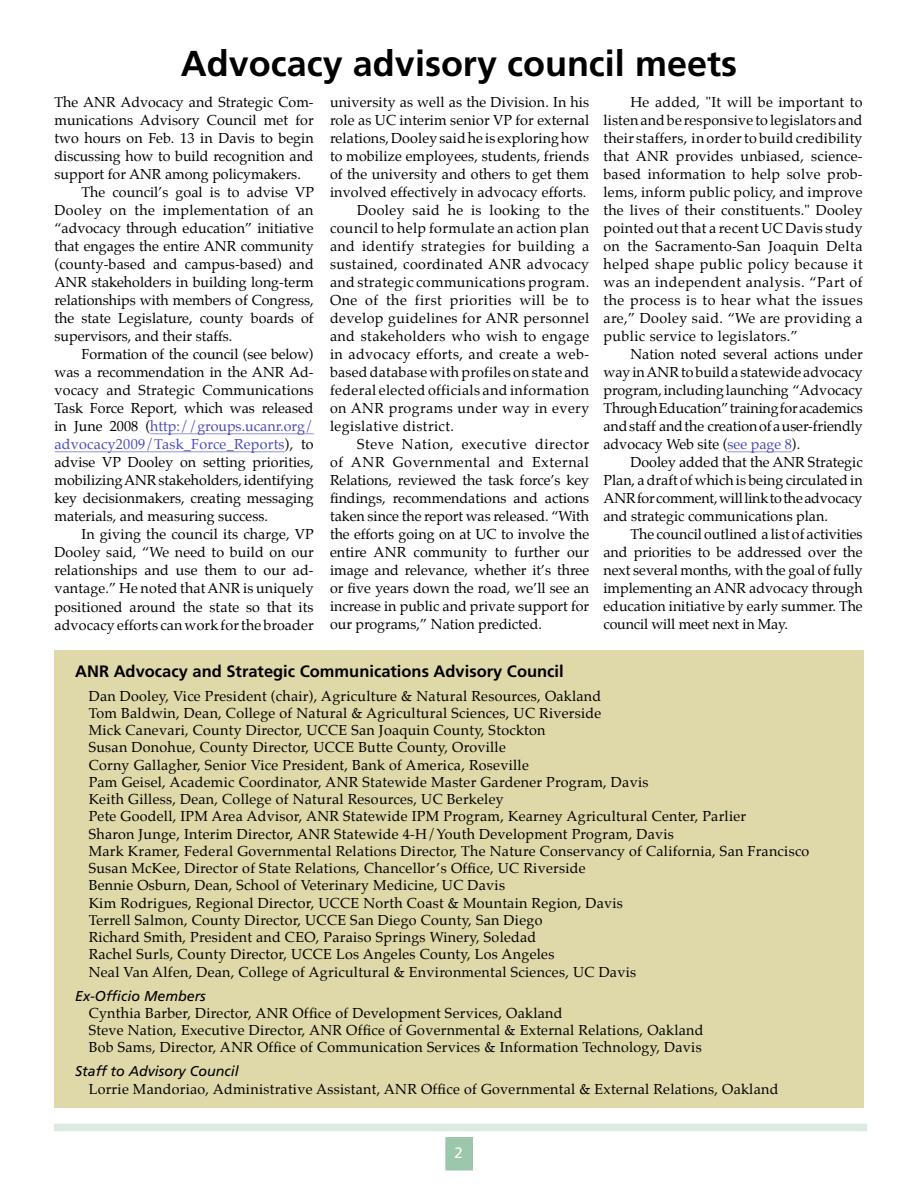
<style>
.page{position:relative;width:918px;height:1188px;background:#fff}
.page>*{position:absolute;margin:0;border:0;box-sizing:border-box;transform-origin:0 0}
.Hed18{font:700 36px "Frutiger";color:#000}
.t1{font:700 16.5px "Frutiger";color:#000}
.t2{font:15px "Frutiger";color:#fff}
.BodyTXT2{font:14.25px/18px "Palatino";color:#000;text-align:justify}
.BodyTXT1{font:14.25px/18px "Palatino";letter-spacing:.02em;color:#000;text-align:justify}
.t3{font:italic 14.25px "Frutiger";color:#000}
.s1{color:#484bba}
</style>
<div class="page">
<div style="left:446px;top:1138px;width:26px;height:32px;background:#9cc7ad"></div>
<div style="left:446px;top:1137px;width:27px;height:33px;border:1px solid #9cc7ad"></div>
<div style="left:54px;top:1124px;width:813px;height:7px;background:#dcebe2"></div>
<div style="left:54px;top:650px;width:810px;height:457px;background:#dfd8a9"></div>
<hr style="left:150px;top:433px;width:164px;height:1px;background:#9193d6">
<hr style="left:54px;top:451px;width:231px;height:1px;background:#9193d6">
<hr style="left:728px;top:451px;width:64px;height:1px;background:#9193d6">
<p class="Hed18" style="left:181px;top:42px;width:558px">Advocacy advisory council meets</p>
<p class="BodyTXT1" style="left:54px;top:93px;width:261px">The ANR Advocacy and Strategic Com&shy;munications Advisory Council met for two hours on Feb. 13 in Davis to begin discussing how to build recognition and support for ANR among policymakers.</p>
<p class="BodyTXT2" style="left:54px;top:183px;width:261px;text-indent:27px">The council’s goal is to advise VP Dooley on the implementation of an “advocacy through education” initiative that engages the entire ANR community (county-based and campus-based) and ANR stakeholders in building long-term relationships with members of Congress, the state Legislature, county boards of supervisors, and their staffs.</p>
<p class="BodyTXT2" style="left:54px;top:345px;width:261px;text-indent:27px">Formation of the council (see below) was a recommendation in the ANR Ad&shy;vocacy and Strategic Communications Task Force Report, which was released in June 2008 (<span class="s1">http://groups.ucanr.org/ advocacy2009/Task_Force_Reports</span>), to advise VP Dooley on setting priorities, mobilizing ANR stakeholders, identifying key decisionmakers, creating messaging materials, and measuring success.</p>
<p class="BodyTXT2" style="left:54px;top:525px;width:261px;text-indent:27px">In giving the council its charge, VP Dooley said, “We need to build on our relationships and use them to our ad&shy;vantage.” He noted that ANR is uniquely positioned around the state so that its advocacy efforts can work for the broader</p>
<p class="BodyTXT2" style="left:330px;top:93px;width:261px">university as well as the Division. In his role as UC interim senior VP for external relations, Dooley said he is exploring how to mobilize employees, students, friends of the university and others to get them involved effectively in advocacy efforts.</p>
<p class="BodyTXT2" style="left:330px;top:201px;width:261px;text-indent:27px">Dooley said he is looking to the council to help formulate an action plan and identify strategies for building a sustained, coordinated ANR advocacy and strategic communications program.<br>One of the first priorities will be to develop guidelines for ANR personnel and stakeholders who wish to engage in advocacy efforts, and create a web&shy;based database with profiles on state and federal elected officials and information on ANR programs under way in every legislative district.</p>
<p class="BodyTXT2" style="left:330px;top:435px;width:261px;text-indent:27px">Steve Nation, executive director of ANR Governmental and External Relations, reviewed the task force’s key findings, recommendations and actions taken since the report was released. “With the efforts going on at UC to involve the entire ANR community to further our image and relevance, whether it’s three or five years down the road, we’ll see an increase in public and private support for our programs,” Nation predicted.</p>
<p class="t1" style="left:75px;top:661px;width:490px">ANR Advocacy and Strategic Communications Advisory Council</p>
<p class="BodyTXT1" style="left:89px;top:687px;width:514px">Dan Dooley, Vice President (chair), Agriculture &amp; Natural Resources, Oakland</p>
<p class="BodyTXT1" style="left:89px;top:704px;width:514px">Tom Baldwin, Dean, College of Natural &amp; Agricultural Sciences, UC Riverside</p>
<p class="BodyTXT1" style="left:89px;top:721px;width:458px">Mick Canevari, County Director, UCCE San Joaquin County, Stockton</p>
<p class="BodyTXT1" style="left:89px;top:738px;width:419px">Susan Donohue, County Director, UCCE Butte County, Oroville</p>
<p class="BodyTXT1" style="left:89px;top:756px;width:442px">Corny Gallagher, Senior Vice President, Bank of America, Roseville</p>
<p class="BodyTXT1" style="left:89px;top:773px;width:561px">Pam Geisel, Academic Coordinator, ANR Statewide Master Gardener Program, Davis</p>
<p class="BodyTXT1" style="left:89px;top:790px;width:417px">Keith Gilless, Dean, College of Natural Resources, UC Berkeley</p>
<p class="BodyTXT1" style="left:89px;top:807px;width:659px">Pete Goodell, IPM Area Advisor, ANR Statewide IPM Program, Kearney Agricultural Center, Parlier</p>
<p class="BodyTXT1" style="left:89px;top:825px;width:587px">Sharon Junge, Interim Director, ANR Statewide 4-H/Youth Development Program, Davis</p>
<p class="BodyTXT1" style="left:89px;top:842px;width:722px">Mark Kramer, Federal Governmental Relations Director, The Nature Conservancy of California, San Francisco</p>
<p class="BodyTXT1" style="left:89px;top:859px;width:498px">Susan McKee, Director of State Relations, Chancellor’s Office, UC Riverside</p>
<p class="BodyTXT1" style="left:89px;top:876px;width:418px">Bennie Osburn, Dean, School of Veterinary Medicine, UC Davis</p>
<p class="BodyTXT1" style="left:89px;top:894px;width:536px">Kim Rodrigues, Regional Director, UCCE North Coast &amp; Mountain Region, Davis</p>
<p class="BodyTXT1" style="left:89px;top:911px;width:455px">Terrell Salmon, County Director, UCCE San Diego County, San Diego</p>
<p class="BodyTXT1" style="left:89px;top:928px;width:449px">Richard Smith, President and CEO, Paraiso Springs Winery, Soledad</p>
<p class="BodyTXT1" style="left:89px;top:945px;width:467px">Rachel Surls, County Director, UCCE Los Angeles County, Los Angeles</p>
<p class="BodyTXT1" style="left:89px;top:963px;width:549px">Neal Van Alfen, Dean, College of Agricultural &amp; Environmental Sciences, UC Davis</p>
<p class="t3" style="left:75px;top:987px;width:132px">Ex-Officio Members</p>
<p class="BodyTXT1" style="left:89px;top:1004px;width:475px">Cynthia Barber, Director, ANR Office of Development Services, Oakland</p>
<p class="BodyTXT1" style="left:89px;top:1021px;width:616px">Steve Nation, Executive Director, ANR Office of Governmental &amp; External Relations, Oakland</p>
<p class="BodyTXT1" style="left:89px;top:1038px;width:615px">Bob Sams, Director, ANR Office of Communication Services &amp; Information Technology, Davis</p>
<p class="t3" style="left:75px;top:1063px;width:165px">Staff to Advisory Council</p>
<p class="BodyTXT1" style="left:89px;top:1080px;width:691px">Lorrie Mandoriao, Administrative Assistant, ANR Office of Governmental &amp; External Relations, Oakland</p>
<p class="BodyTXT2" style="left:603px;top:93px;width:261px;text-indent:27px">He added, "It will be important to listen and be responsive to legislators and their staffers, in order to build credibility that ANR provides unbiased, science&shy;based information to help solve prob&shy;lems, inform public policy, and improve the lives of their constituents." Dooley pointed out that a recent UC Davis study on the Sacramento-San Joaquin Delta helped shape public policy because it was an independent analysis. “Part of the process is to hear what the issues are,” Dooley said. “We are providing a public service to legislators.”</p>
<p class="BodyTXT2" style="left:603px;top:345px;width:261px;text-indent:27px">Nation noted several actions under way in ANR to build a statewide advocacy program, including launching “Advocacy Through Education” training for academics and staff and the creation of a user-friendly advocacy Web site (<span class="s1">see page 8</span>).</p>
<p class="BodyTXT2" style="left:603px;top:453px;width:261px;text-indent:27px">Dooley added that the ANR Strategic Plan, a draft of which is being circulated in ANR for comment, will link to the advocacy and strategic communications plan.</p>
<p class="BodyTXT2" style="left:603px;top:525px;width:261px;text-indent:27px">The council outlined a list of activities and priorities to be addressed over the next several months, with the goal of fully implementing an ANR advocacy through education initiative by early summer. The council will meet next in May.</p>
<p class="t2" style="left:454px;top:1144px;width:10px">2</p>
</div>
